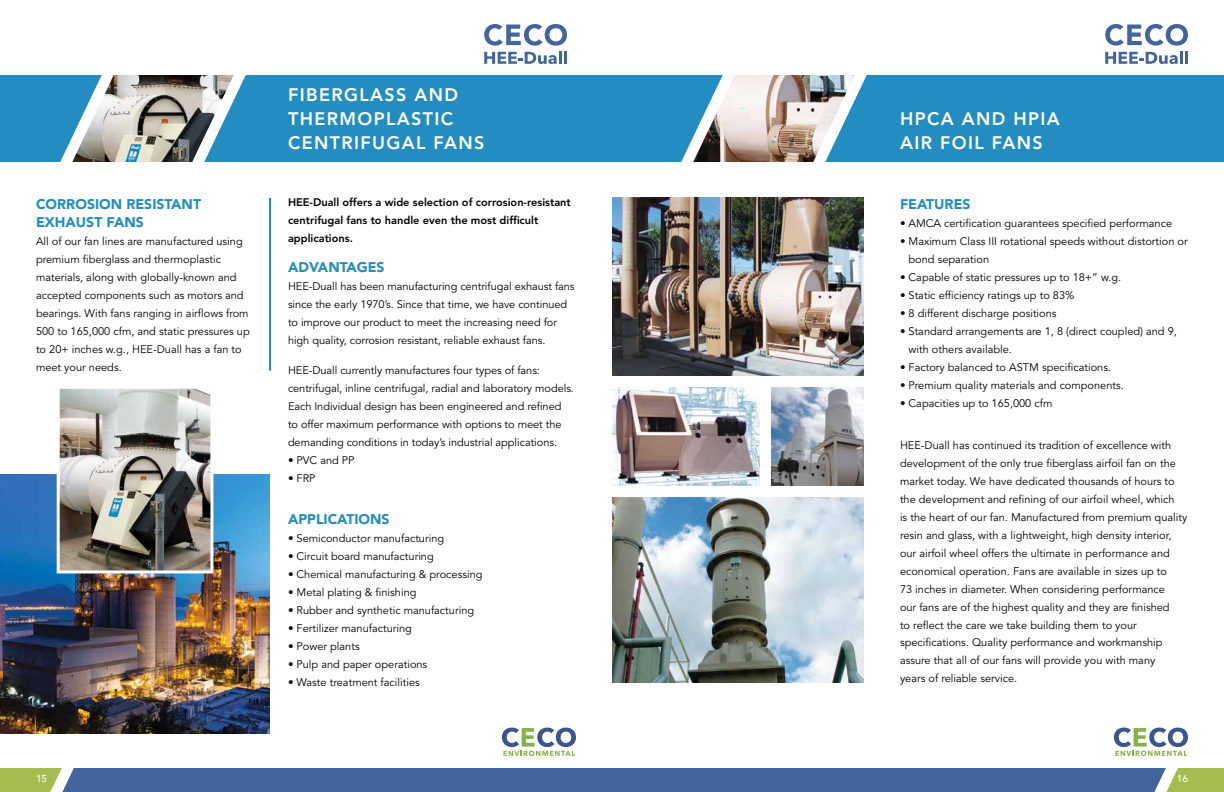
<style>
.page{position:relative;width:1224px;height:792px;background:#fff}
.page>*{position:absolute;margin:0;border:0;box-sizing:border-box;transform-origin:0 0}
.t1{font:800 18px/24px "Avenir LT Std";letter-spacing:.075em;color:#fff}
.t2{font:900 14px/18px "Avenir LT Std";color:#238dc1}
.t3{font:11px/18px "Avenir LT Std";color:#000}
.t4{font:800 11px/18px "Avenir LT Std";color:#000}
.t5{font:500 10px "Avenir LT Std";color:#fff}
</style>
<div class="page">
<svg style="left:0;top:768px;width:1224px;height:24px;background:#4d6f97"></svg>
<img style="left:0;top:475px;width:270px;height:259px">
<img style="left:55px;top:388px;width:160px;height:187px">
<img style="left:612px;top:388px;width:148px;height:97px">
<img style="left:612px;top:497px;width:252px;height:186px">
<img style="left:772px;top:388px;width:92px;height:97px">
<img style="left:612px;top:198px;width:252px;height:178px">
<svg style="left:1105px;top:24px;width:83px;height:40px"></svg>
<svg style="left:0;top:75px;width:1224px;height:87px;background:#4796bc"></svg>
<svg style="left:484px;top:24px;width:83px;height:40px"></svg>
<svg style="left:1114px;top:728px;width:74px;height:28px"></svg>
<svg style="left:502px;top:728px;width:74px;height:28px"></svg>
<hr style="left:269px;top:198px;width:2px;height:173px;background:#238dc1">
<p class="t2" style="left:36px;top:196px;width:167px">CORROSION RESISTANT<br>EXHAUST FANS</p>
<p class="t3" style="left:36px;top:233px;width:215px">All of our fan lines are manufactured using premium fiberglass and thermoplastic materials, along with globally-known and accepted components such as motors and bearings. With fans ranging in airflows from 500 to 165,000 cfm, and static pressures up to 20+ inches w.g., HEE-Duall has a fan to meet your needs.</p>
<h1 class="t1" style="left:288px;top:85px;width:198px">FIBERGLASS AND<br>THERMOPLASTIC<br>CENTRIFUGAL FANS</h1>
<p class="t4" style="left:288px;top:194px;width:284px">HEE-Duall offers a wide selection of corrosion-resistant centrifugal fans to handle even the most difficult applications.</p>
<p class="t2" style="left:288px;top:260px;width:98px">ADVANTAGES</p>
<p class="t3" style="left:288px;top:279px;width:288px">HEE-Duall has been manufacturing centrifugal exhaust fans since the early 1970’s. Since that time, we have continued to improve our product to meet the increasing need for high quality, corrosion resistant, reliable exhaust fans.</p>
<p class="t3" style="left:288px;top:363px;width:288px">HEE-Duall currently manufactures four types of fans: centrifugal, inline centrifugal, radial and laboratory models.<br>Each Individual design has been engineered and refined to offer maximum performance with options to meet the demanding conditions in today’s industrial applications.</p>
<p class="t3" style="left:288px;top:453px;width:68px">• PVC and PP</p>
<p class="t3" style="left:288px;top:471px;width:29px">• FRP</p>
<p class="t2" style="left:288px;top:512px;width:103px">APPLICATIONS</p>
<p class="t3" style="left:288px;top:531px;width:158px">• Semiconductor manufacturing</p>
<p class="t3" style="left:288px;top:549px;width:147px">• Circuit board manufacturing</p>
<p class="t3" style="left:288px;top:567px;width:196px">• Chemical manufacturing &amp; processing</p>
<p class="t3" style="left:288px;top:585px;width:130px">• Metal plating &amp; finishing</p>
<p class="t3" style="left:288px;top:603px;width:188px">• Rubber and synthetic manufacturing</p>
<p class="t3" style="left:288px;top:621px;width:126px">• Fertilizer manufacturing</p>
<p class="t3" style="left:288px;top:639px;width:73px">• Power plants</p>
<p class="t3" style="left:288px;top:657px;width:141px">• Pulp and paper operations</p>
<p class="t3" style="left:288px;top:675px;width:133px">• Waste treatment facilities</p>
<h1 class="t1" style="left:900px;top:109px;width:161px">HPCA AND HPIA<br>AIR FOIL FANS</h1>
<p class="t2" style="left:900px;top:196px;width:72px">FEATURES</p>
<p class="t3" style="left:900px;top:215px;width:274px">• AMCA certification guarantees specified performance</p>
<p class="t3" style="left:909px;top:233px;width:281px;text-indent:-9px">• Maximum Class III rotational speeds without distortion or bond separation</p>
<p class="t3" style="left:900px;top:269px;width:223px">• Capable of static pressures up to 18+” w.g.</p>
<p class="t3" style="left:900px;top:287px;width:176px">• Static efficiency ratings up to 83%</p>
<p class="t3" style="left:900px;top:305px;width:158px">• 8 different discharge positions</p>
<p class="t3" style="left:909px;top:323px;width:270px;text-indent:-9px">• Standard arrangements are 1, 8 (direct coupled) and 9, with others available.</p>
<p class="t3" style="left:900px;top:359px;width:213px">• Factory balanced to ASTM specifications.</p>
<p class="t3" style="left:900px;top:377px;width:225px">• Premium quality materials and components.</p>
<p class="t3" style="left:900px;top:395px;width:154px">• Capacities up to 165,000 cfm</p>
<p class="t3" style="left:900px;top:437px;width:289px">HEE-Duall has continued its tradition of excellence with development of the only true fiberglass airfoil fan on the market today. We have dedicated thousands of hours to the development and refining of our airfoil wheel, which<br>is the heart of our fan. Manufactured from premium quality resin and glass, with a lightweight, high density interior, our airfoil wheel offers the ultimate in performance and economical operation. Fans are available in sizes up to<br>73 inches in diameter. When considering performance<br>our fans are of the highest quality and they are finished<br>to reflect the care we take building them to your specifications. Quality performance and workmanship assure that all of our fans will provide you with many<br>years of reliable service.</p>
<p class="t5" style="left:36px;top:772px;width:13px">15</p>
<p class="t5" style="left:1177px;top:772px;width:13px">16</p>
</div>
